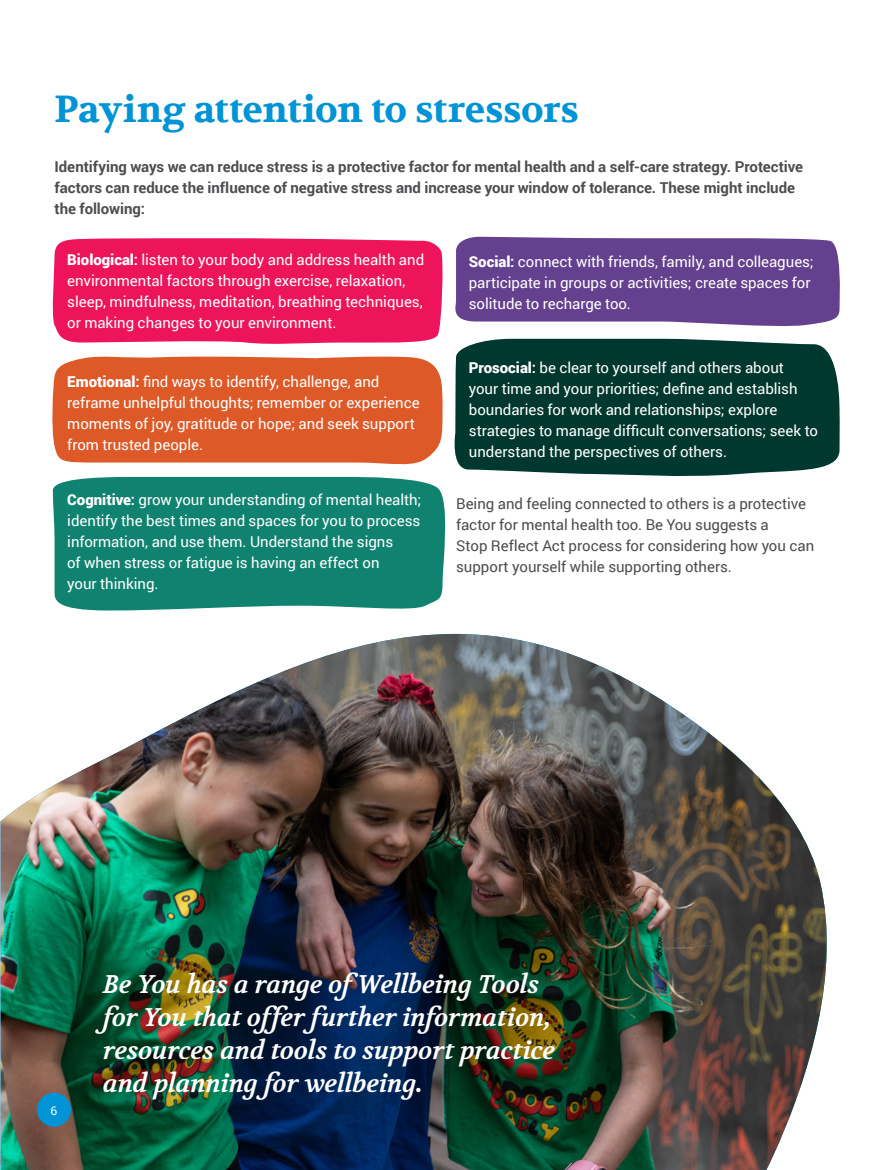
<style>
.page{position:relative;width:893px;height:1170px;background:#fff}
.page>*{position:absolute;margin:0;border:0;box-sizing:border-box;transform-origin:0 0}
.t1{font:700 37.5px "Volkhov";letter-spacing:-.01em;color:#0093d6}
.t2{font:italic 700 25.5px/33px "Volkhov";letter-spacing:-.01em;color:#fff}
.t3{font:15px/21px "Roboto";color:#fff}
.t4{font:700 15px/21px "Roboto";letter-spacing:-.005em;color:#4d4d4f}
.t5{font:15px/21px "Roboto";color:#4d4d4f}
.t6{font:12px "Roboto";color:#fff}
.s1{font-weight:900}
.s2{font-weight:700}
</style>
<div class="page">
<img style="left:1px;top:634px;width:826px;height:535px">
<div style="left:37px;top:1092px;width:34px;height:34px;background:#0093d6;border-radius:50%"></div>
<div style="left:52px;top:238px;width:391px;height:106px;background:#ed145b"></div>
<div style="left:52px;top:356px;width:391px;height:109px;background:#dd5928"></div>
<div style="left:52px;top:477px;width:394px;height:134px;background:#108370"></div>
<svg style="left:455px;top:237px;width:385px;height:89px;background:#6d4b94"></svg>
<div style="left:454px;top:339px;width:386px;height:137px;background:#003830"></div>
<h1 class="t1" style="left:55px;top:87px;width:526px">Paying attention to stressors</h1>
<p class="t4" style="left:55px;top:156px;width:750px">Identifying ways we can reduce stress is a protective factor for mental health and a self-care strategy. Protective factors can reduce the influence of negative stress and increase your window of tolerance. These might include the following:</p>
<p class="t3" style="left:67px;top:249px;width:358px"><span class="s1">Biological</span><span class="s2">:</span> listen to your body and address health and environmental factors through exercise, relaxation, sleep, mindfulness, meditation, breathing techniques, or making changes to your environment.</p>
<p class="t3" style="left:67px;top:370px;width:354px"><span class="s1">Emotional</span><span class="s2">:</span> find ways to identify, challenge, and reframe unhelpful thoughts; remember or experience moments of joy, gratitude or hope; and seek support from trusted people.</p>
<p class="t3" style="left:67px;top:489px;width:356px"><span class="s1">Cognitive</span><span class="s2">:</span> grow your understanding of mental health; identify the best times and spaces for you to process information, and use them. Understand the signs<br>of when stress or fatigue is having an effect on<br>your thinking.</p>
<p class="t3" style="left:469px;top:250px;width:346px"><span class="s1">Social</span><span class="s2">:</span> connect with friends, family, and colleagues; participate in groups or activities; create spaces for solitude to recharge too.</p>
<p class="t3" style="left:469px;top:356px;width:351px"><span class="s1">Prosocial</span><span class="s2">:</span> be clear to yourself and others about<br>your time and your priorities; define and establish boundaries for work and relationships; explore strategies to manage difficult conversations; seek to understand the perspectives of others.</p>
<p class="t5" style="left:456px;top:493px;width:360px">Being and feeling connected to others is a protective factor for mental health too. Be You suggests a<br>Stop Reflect Act process for considering how you can support yourself while supporting others.</p>
<p class="t6" style="left:51px;top:1101px;width:8px">6</p>
<h2 class="t2" style="left:103px;top:967px;width:453px">Be You has a range ofWellbeing Tools for You that offer further information, resources and tools to support practice and planning for wellbeing.</h2>
</div>
